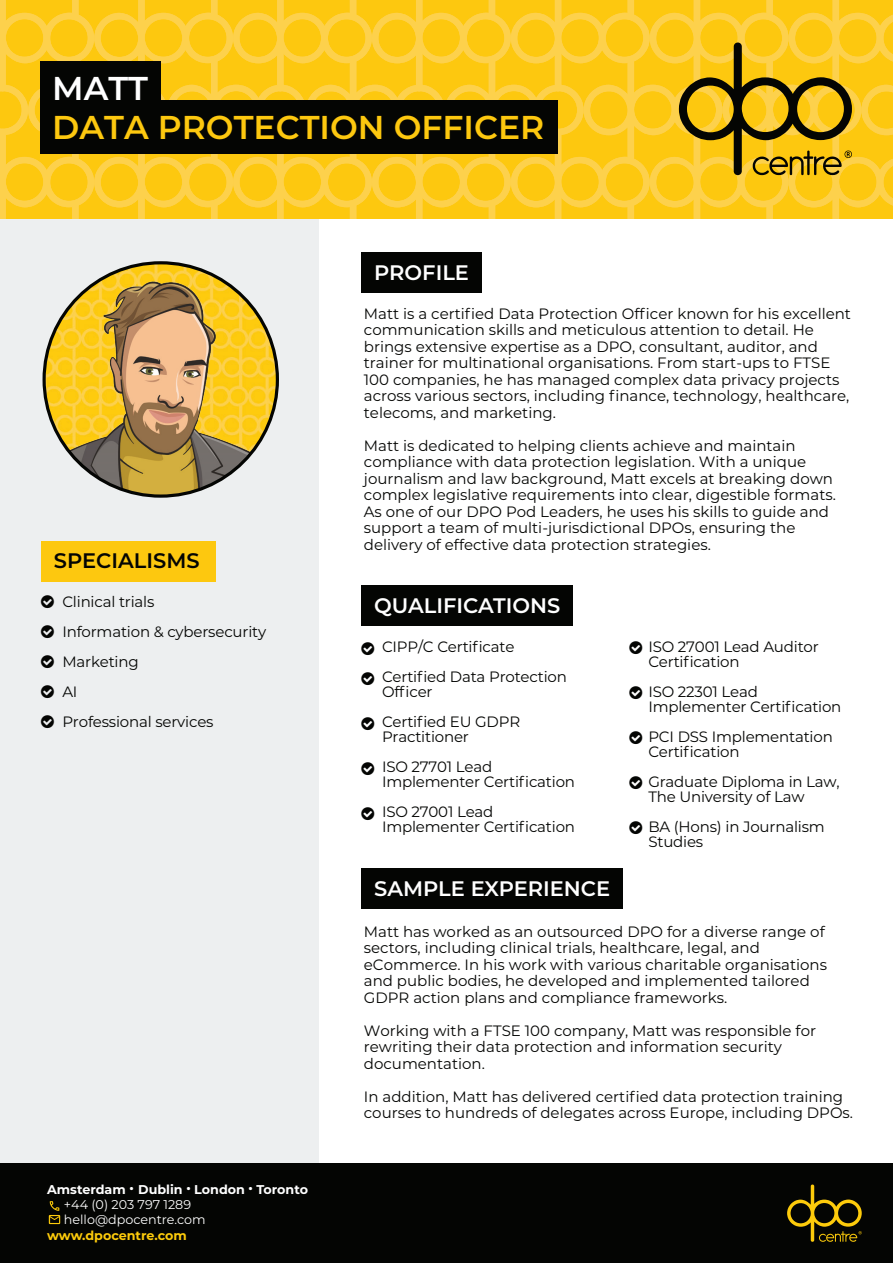
<style>
.page{position:relative;width:893px;height:1263px;background:#fff}
.page>*{position:absolute;margin:0;border:0;box-sizing:border-box;transform-origin:0 0}
.t1{font:600 33px "Montserrat";color:#fdc80f}
.t2{font:600 33px "Montserrat";color:#fff}
.t3{font:600 21px "Montserrat";color:#fff}
.t4{font:600 21px "Montserrat";color:#040503}
.t5{font:15px/16.5px "Montserrat";color:#040503}
.t6{font:12.75px/15.3px "Montserrat";color:#fff}
.t7{font:700 12.75px "Montserrat";color:#fdcb0b}
.s1{font-weight:700}
</style>
<div class="page">
<div style="left:0;top:219px;width:319px;height:944px;background:#edeff0"></div>
<svg style="left:0;top:0;width:893px;height:219px;background:#f4c320"></svg>
<div style="left:361px;top:253px;width:121px;height:40px;background:#040503"></div>
<div style="left:361px;top:586px;width:212px;height:40px;background:#040503"></div>
<div style="left:0;top:1163px;width:893px;height:100px;background:#040503"></div>
<svg style="left:49px;top:1201px;width:11px;height:23px"></svg>
<svg style="left:787px;top:1184px;width:75px;height:58px"></svg>
<img style="left:44px;top:271px;width:225px;height:225px">
<div style="left:41px;top:541px;width:175px;height:40px;background:#fdc80f"></div>
<div style="left:361px;top:868px;width:262px;height:41px;background:#040503"></div>
<div style="left:41px;top:61px;width:120px;height:54px;background:#040503"></div>
<div style="left:41px;top:100px;width:517px;height:53px;background:#040503"></div>
<h1 class="t2" style="left:52px;top:64px;width:97px">MATT</h1>
<h1 class="t1" style="left:52px;top:104px;width:494px">DATA PROTECTION OFFICER</h1>
<h2 class="t4" style="left:54px;top:546px;width:147px">SPECIALISMS</h2>
<p class="t5" style="left:62px;top:586px;width:205px;line-height:30px">Clinical trials<br>Information &amp; cybersecurity<br>Marketing<br>AI<br>Professional services</p>
<p class="t6" style="left:64px;top:1181px;width:246px;text-indent:-17px"><span class="s1">Amsterdam</span> <sup>.</sup> <span class="s1">Dublin</span> <sup>.</sup> <span class="s1">London</span> <sup>.</sup> <span class="s1">Toronto </span>+44 (0) 203 797 1289 hello@dpocentre.com</p>
<p class="t7" style="left:47px;top:1226px;width:141px">www.dpocentre.com</p>
<h2 class="t3" style="left:374px;top:258px;width:96px">PROFILE</h2>
<p class="t5" style="left:364px;top:305px;width:489px">Matt is a certified Data Protection Officer known for his excellent communication skills and meticulous attention to detail. He brings extensive expertise as a DPO, consultant, auditor, and trainer for multinational organisations. From start-ups to FTSE 100 companies, he has managed complex data privacy projects across various sectors, including finance, technology, healthcare, telecoms, and marketing.</p>
<p class="t5" style="left:364px;top:437px;width:474px">Matt is dedicated to helping clients achieve and maintain compliance with data protection legislation. With a unique journalism and law background, Matt excels at breaking down complex legislative requirements into clear, digestible formats.<br>As one of our DPO Pod Leaders, he uses his skills to guide and support a team of multi-jurisdictional DPOs, ensuring the delivery of effective data protection strategies.</p>
<h2 class="t3" style="left:374px;top:591px;width:188px">QUALIFICATIONS</h2>
<p class="t5" style="left:382px;top:631px;width:186px;line-height:30px">CIPP/C Certificate<br>Certified Data Protection</p>
<p class="t5" style="left:382px;top:676px;width:140px;line-height:30px">Officer<br>Certified EU GDPR</p>
<p class="t5" style="left:382px;top:721px;width:112px;line-height:30px">Practitioner<br>ISO 27701 Lead</p>
<p class="t5" style="left:382px;top:766px;width:195px;line-height:30px">Implementer Certification<br>ISO 27001 Lead</p>
<p class="t5" style="left:382px;top:818px;width:195px">Implementer Certification</p>
<p class="t5" style="left:648px;top:639px;width:172px;line-height:15px">ISO 27001 Lead Auditor<br>Certification</p>
<p class="t5" style="left:648px;top:684px;width:195px;line-height:15px">ISO 22301 Lead<br>Implementer Certification</p>
<p class="t5" style="left:648px;top:729px;width:186px;line-height:15px">PCI DSS Implementation<br>Certification</p>
<p class="t5" style="left:648px;top:774px;width:193px;line-height:15px">Graduate Diploma in Law,<br>The University of Law</p>
<p class="t5" style="left:648px;top:819px;width:178px;line-height:15px">BA (Hons) in Journalism<br>Studies</p>
<h2 class="t3" style="left:374px;top:874px;width:238px">SAMPLE EXPERIENCE</h2>
<p class="t5" style="left:364px;top:922px;width:465px">Matt has worked as an outsourced DPO for a diverse range of sectors, including clinical trials, healthcare, legal, and eCommerce. In his work with various charitable organisations and public bodies, he developed and implemented tailored GDPR action plans and compliance frameworks.</p>
<p class="t5" style="left:364px;top:1021px;width:454px">Working with a FTSE 100 company, Matt was responsible for rewriting their data protection and information security documentation.</p>
<p class="t5" style="left:364px;top:1087px;width:491px">In addition, Matt has delivered certified data protection training courses to hundreds of delegates across Europe, including DPOs.</p>
</div>
